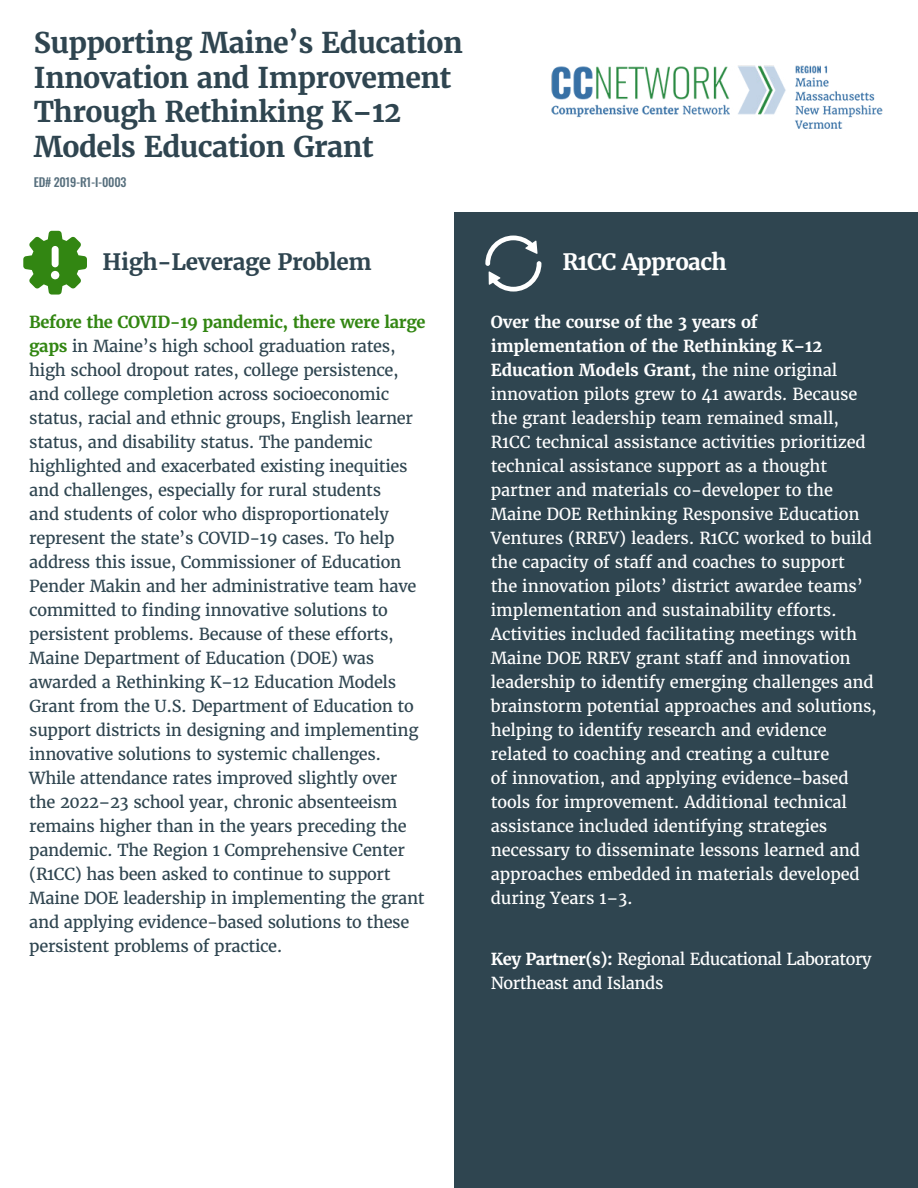
<style>
.page{position:relative;width:918px;height:1188px;background:#fff}
.page>*{position:absolute;margin:0;border:0;box-sizing:border-box;transform-origin:0 0}
.t1{font:700 28.5px/34.5px "Merriweather";letter-spacing:-.02em;color:#2f4550}
.t2{font:700 22.5px "Merriweather";letter-spacing:-.02em;color:#2f4550}
.t3{font:700 22.5px "Merriweather";letter-spacing:-.03em;color:#fff}
.t4{font:16.5px/24px "Merriweather";letter-spacing:-.02em;color:#2f4550}
.t5{font:16.5px/24px "Merriweather";letter-spacing:-.01em;color:#fff}
.t6{font:16.5px/24px "Merriweather";letter-spacing:-.03em;color:#fff}
.t7{font:500 12px "Oswald";letter-spacing:-.02em;color:#576f7d}
.s1{font-weight:700;color:#328612}
.s2{font-weight:700}
</style>
<div class="page">
<img style="left:551px;top:65px;width:332px;height:64px">
<div style="left:454px;top:212px;width:464px;height:976px;background:#2f4550"></div>
<svg style="left:23px;top:231px;width:64px;height:64px"></svg>
<svg style="left:485px;top:236px;width:56px;height:56px"></svg>
<h1 class="t1" style="left:34px;top:25px;width:430px">Supporting Maine’s Education<br>Innovation and Improvement<br>Through Rethinking K–12<br>Models Education Grant</h1>
<p class="t7" style="left:34px;top:175px;width:94px">ED# 2019-R1-I-0003</p>
<h2 class="t2" style="left:103px;top:247px;width:270px">High-Leverage Problem</h2>
<p class="t4" style="left:29px;top:310px;width:398px"><span class="s1">Before the COVID-19 pandemic, there were large gaps</span> in Maine’s high school graduation rates, high school dropout rates, college persistence, and college completion across socioeconomic status, racial and ethnic groups, English learner status, and disability status. The pandemic highlighted and exacerbated existing inequities and challenges, especially for rural students<br>and students of color who disproportionately represent the state’s COVID-19 cases. To help address this issue, Commissioner of Education Pender Makin and her administrative team have committed to finding innovative solutions to persistent problems. Because of these efforts, Maine Department of Education (DOE) was awarded a Rethinking K–12 Education Models Grant from the U.S. Department of Education to support districts in designing and implementing innovative solutions to systemic challenges.<br>While attendance rates improved slightly over the 2022–23 school year, chronic absenteeism remains higher than in the years preceding the pandemic. The Region 1 Comprehensive Center (R1CC) has been asked to continue to support Maine DOE leadership in implementing the grant and applying evidence-based solutions to these persistent problems of practice.</p>
<h2 class="t3" style="left:563px;top:247px;width:166px">R1CC Approach</h2>
<p class="t5" style="left:491px;top:310px;width:387px"><span class="s2">Over the course of the 3 years of implementation of the Rethinking K–12<br>Education Models Grant,</span> the nine original innovation pilots grew to 41 awards. Because the grant leadership team remained small, R1CC technical assistance activities prioritized technical assistance support as a thought partner and materials co-developer to the Maine DOE Rethinking Responsive Education Ventures (RREV) leaders. R1CC worked to build the capacity of staff and coaches to support<br>the innovation pilots’ district awardee teams’ implementation and sustainability efforts.<br>Activities included facilitating meetings with Maine DOE RREV grant staff and innovation leadership to identify emerging challenges and brainstorm potential approaches and solutions, helping to identify research and evidence related to coaching and creating a culture<br>of innovation, and applying evidence-based tools for improvement. Additional technical assistance included identifying strategies necessary to disseminate lessons learned and approaches embedded in materials developed during Years 1–3.</p>
<p class="t6" style="left:491px;top:947px;width:382px"><span class="s2">Key Partner(s):</span> Regional Educational Laboratory<br>Northeast and Islands</p>
</div>
